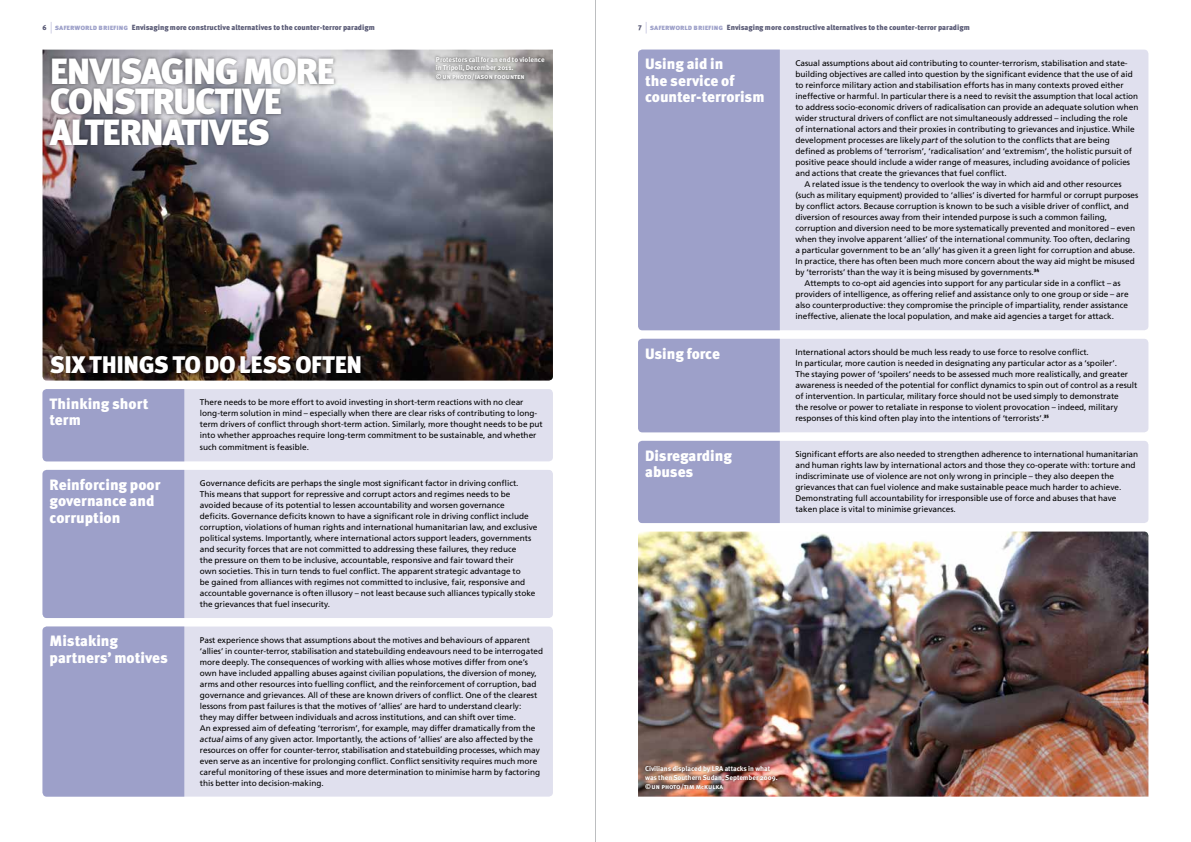
<style>
.page{position:relative;width:1191px;height:842px;background:#fff}
.page>*{position:absolute;margin:0;border:0;box-sizing:border-box;transform-origin:0 0}
.t1{font:900 36.5px/30.3px "Meta Pro";letter-spacing:-.04em;color:#fff}
.t2{font:900 24px "Meta Pro";letter-spacing:.005em;color:#fff}
.t3{font:900 15px/16.5px "Meta Pro";color:#fff}
.t4{font:8.2px/11px "Frutiger LT Std";color:#000}
.t5{font:900 7.5px "Meta Pro";color:#5b5c77}
.t6{font:700 7px/8.8px "Meta Pro";color:#fff}
.s1{font-size:7px}
.s2{font-weight:400;font-size:12px;color:#c7c8e1}
.s3{color:#9da0c9}
.s4{font-style:italic}
.s5{font-size:5.5px}
</style>
<div class="page">
<div style="left:638px;top:441px;width:510px;height:82px;background:#e0e0ee;border-radius:4px"></div>
<div style="left:638px;top:441px;width:142px;height:82px;background:#9da0c9"></div>
<div style="left:638px;top:339px;width:510px;height:93px;background:#e0e0ee;border-radius:4px"></div>
<div style="left:638px;top:339px;width:142px;height:93px;background:#9da0c9"></div>
<div style="left:638px;top:50px;width:510px;height:280px;background:#e0e0ee;border-radius:4px"></div>
<div style="left:638px;top:50px;width:142px;height:280px;background:#9da0c9"></div>
<div style="left:43px;top:626px;width:510px;height:171px;background:#e0e0ee;border-radius:4px"></div>
<div style="left:43px;top:626px;width:141px;height:171px;background:#9da0c9"></div>
<div style="left:43px;top:470px;width:510px;height:148px;background:#e0e0ee;border-radius:4px"></div>
<div style="left:43px;top:470px;width:141px;height:148px;background:#9da0c9"></div>
<div style="left:43px;top:389px;width:510px;height:72px;background:#e0e0ee;border-radius:4px"></div>
<div style="left:43px;top:389px;width:141px;height:72px;background:#9da0c9"></div>
<img style="left:43px;top:50px;width:510px;height:331px">
<div style="left:46px;top:55px;width:292px;height:94px;background:#000;opacity:.5"></div>
<div style="left:47px;top:353px;width:317px;height:25px;background:#000;opacity:.5"></div>
<img style="left:638px;top:531px;width:510px;height:266px">
<div style="left:643px;top:764px;width:137px;height:28px;background:#000;opacity:.5"></div>
<div style="left:434px;top:54px;width:113px;height:29px;background:#000;opacity:.5"></div>
<hr style="left:595px;top:0;width:1px;height:842px;background:#bcbec0">
<p class="t5" style="left:43px;top:23px;width:334px"><span class="s1">6</span> <span class="s2">|</span> <span class="s3">saferworld briefing</span> Envisaging more constructive alternatives to the counter-terror paradigm</p>
<p class="t5" style="left:638px;top:23px;width:333px"><span class="s1">7</span> <span class="s2">|</span> <span class="s3">saferworld briefing</span> Envisaging more constructive alternatives to the counter-terror paradigm</p>
<h1 class="t1" style="left:50px;top:58px;width:112px">ENVISAGING</h1>
<h1 class="t1" style="left:242px;top:58px;width:26px">MOR</h1>
<h1 class="t1" style="left:316px;top:58px;width:20px">E</h1>
<h1 class="t1" style="left:50px;top:88px;width:234px">CONSTRUCTIVE<br>ALTERNATIVES</h1>
<p class="t6" style="left:436px;top:55px;width:110px">Protestors call for an end to violence in Tripoli, December 2011.<br>©un photo/iason foounten</p>
<h2 class="t2" style="left:50px;top:350px;width:215px">Six th ings to do less</h2>
<h2 class="t2" style="left:295px;top:350px;width:69px">often</h2>
<h3 class="t3" style="left:50px;top:396px;width:100px">Thinking short term</h3>
<p class="t4" style="left:200px;top:397px;width:344px">There needs to be more effort to avoid investing in short-term reactions with no clear long-term solution in mind – especially when there are clear risks of contributing to long&shy;term drivers of conflict through short-term action. Similarly, more thought needs to be put into whether approaches require long-term commitment to be sustainable, and whether</p>
<p class="t4" style="left:200px;top:442px;width:111px">such commitment is feasible.</p>
<h3 class="t3" style="left:50px;top:477px;width:112px">Reinforcing poor governance and corruption</h3>
<p class="t4" style="left:200px;top:478px;width:339px">Governance deficits are perhaps the single most significant factor in driving conflict.<br>This means that support for repressive and corrupt actors and regimes needs to be avoided because of its potential to lessen accountability and worsen governance<br>deficits. Governance deficits known to have a significant role in driving conflict include corruption, violations of human rights and international humanitarian law, and exclusive political systems. Importantly, where international actors support leaders, governments and security forces that are not committed to addressing these failures, they reduce<br>the pressure on them to be inclusive, accountable, responsive and fair toward their<br>own societies. This in turn tends to fuel conflict. The apparent strategic advantage to<br>be gained from alliances with regimes not committed to inclusive, fair, responsive and accountable governance is often illusory – not least because such alliances typically stoke the grievances that fuel insecurity.</p>
<h3 class="t3" style="left:50px;top:633px;width:120px">Mistaking partners’ motives</h3>
<p class="t4" style="left:200px;top:634px;width:345px">Past experience shows that assumptions about the motives and behaviours of apparent ‘allies’ in counter-terror, stabilisation and statebuilding endeavours need to be interrogated more deeply. The consequences of working with allies whose motives differ from one’s own have included appalling abuses against civilian populations, the diversion of money, arms and other resources into fuelling conflict, and the reinforcement of corruption, bad governance and grievances. All of these are known drivers of conflict. One of the clearest lessons from past failures is that the motives of ‘allies’ are hard to understand clearly:<br>they may differ between individuals and across institutions, and can shift over time.<br>An expressed aim of defeating ‘terrorism’, for example, may differ dramatically from the <span class="s4">actual</span> aims of any given actor. Importantly, the actions of ‘allies’ are also affected by the resources on offer for counter-terror, stabilisation and statebuilding processes, which may even serve as an incentive for prolonging conflict. Conflict sensitivity requires much more careful monitoring of these issues and more determination to minimise harm by factoring this better into decision-making.</p>
<h3 class="t3" style="left:645px;top:57px;width:121px">Using aid in<br>the service of counter-terrorism</h3>
<p class="t4" style="left:795px;top:57px;width:334px">Casual assumptions about aid contributing to counter-terrorism, stabilisation and state-</p>
<p class="t4" style="left:795px;top:68px;width:339px">building objectives are called into question by the significant evidence that the use of aid</p>
<p class="t4" style="left:795px;top:79px;width:330px">to reinforce military action and stabilisation efforts has in many contexts proved either</p>
<p class="t4" style="left:795px;top:90px;width:344px">ineffective or harmful. In particular there is a need to revisit the assumption that local action</p>
<p class="t4" style="left:795px;top:101px;width:344px">to address socio-economic drivers of radicalisation can provide an adequate solution when</p>
<p class="t4" style="left:795px;top:112px;width:334px">wider structural drivers of conflict are not simultaneously addressed – including the role</p>
<p class="t4" style="left:795px;top:123px;width:341px">of international actors and their proxies in contributing to grievances and injustice. While</p>
<p class="t4" style="left:795px;top:134px;width:316px">development processes are likely <span class="s4">part</span> of the solution to the conflicts that are being</p>
<p class="t4" style="left:795px;top:145px;width:338px">defined as problems of ‘terrorism’, ‘radicalisation’ and ‘extremism’, the holistic pursuit of</p>
<p class="t4" style="left:795px;top:156px;width:336px">positive peace should include a wider range of measures, including avoidance of policies</p>
<p class="t4" style="left:795px;top:167px;width:213px">and actions that create the grievances that fuel conflict.</p>
<p class="t4" style="left:804px;top:178px;width:319px">A related issue is the tendency to overlook the way in which aid and other resources</p>
<p class="t4" style="left:795px;top:189px;width:344px">(such as military equipment) provided to ‘allies’ is diverted for harmful or corrupt purposes</p>
<p class="t4" style="left:795px;top:200px;width:335px">by conflict actors. Because corruption is known to be such a visible driver of conflict, and</p>
<p class="t4" style="left:795px;top:211px;width:313px">diversion of resources away from their intended purpose is such a common failing,</p>
<p class="t4" style="left:795px;top:222px;width:341px">corruption and diversion need to be more systematically prevented and monitored – even</p>
<p class="t4" style="left:795px;top:233px;width:336px">when they involve apparent ‘allies’ of the international community. Too often, declaring</p>
<p class="t4" style="left:795px;top:244px;width:341px">a particular government to be an ‘ally’ has given it a green light for corruption and abuse.</p>
<p class="t4" style="left:795px;top:255px;width:341px">In practice, there has often been much more concern about the way aid might be misused</p>
<p class="t4" style="left:795px;top:266px;width:245px">by ‘terrorists’ than the way it is being misused by governments.<sup>34</sup></p>
<p class="t4" style="left:804px;top:277px;width:318px">Attempts to co-opt aid agencies into support for any particular side in a conflict – as</p>
<p class="t4" style="left:795px;top:288px;width:335px">providers of intelligence, as offering relief and assistance only to one group or side – are</p>
<p class="t4" style="left:795px;top:299px;width:334px">also counterproductive: they compromise the principle of impartiality, render assistance</p>
<p class="t4" style="left:795px;top:310px;width:320px">ineffective, alienate the local population, and make aid agencies a target for attack.</p>
<h3 class="t3" style="left:645px;top:346px;width:76px">Using force</h3>
<p class="t4" style="left:795px;top:347px;width:343px">International actors should be much less ready to use force to resolve conflict.<br>In particular, more caution is needed in designating any particular actor as a ‘spoiler’.<br>The staying power of ‘spoilers’ needs to be assessed much more realistically, and greater awareness is needed of the potential for conflict dynamics to spin out of control as a result of intervention. In particular, military force should not be used simply to demonstrate<br>the resolve or power to retaliate in response to violent provocation – indeed, military responses of this kind often play into the intentions of ‘terrorists’.<sup>35</sup></p>
<h3 class="t3" style="left:645px;top:448px;width:88px">Disregarding abuses</h3>
<p class="t4" style="left:795px;top:449px;width:344px">Significant efforts are also needed to strengthen adherence to international humanitarian and human rights law by international actors and those they co-operate with: torture and indiscriminate use of violence are not only wrong in principle – they also deepen the grievances that can fuel violence and make sustainable peace much harder to achieve.<br>Demonstrating full accountability for irresponsible use of force and abuses that have taken place is vital to minimise grievances.</p>
<p class="t6" style="left:645px;top:764px;width:134px">Civilians displaced by LRA attacks in what was then Southern Sudan, September 2009. ©un photo/tim m<span class="s5">c</span>kulka</p>
</div>
